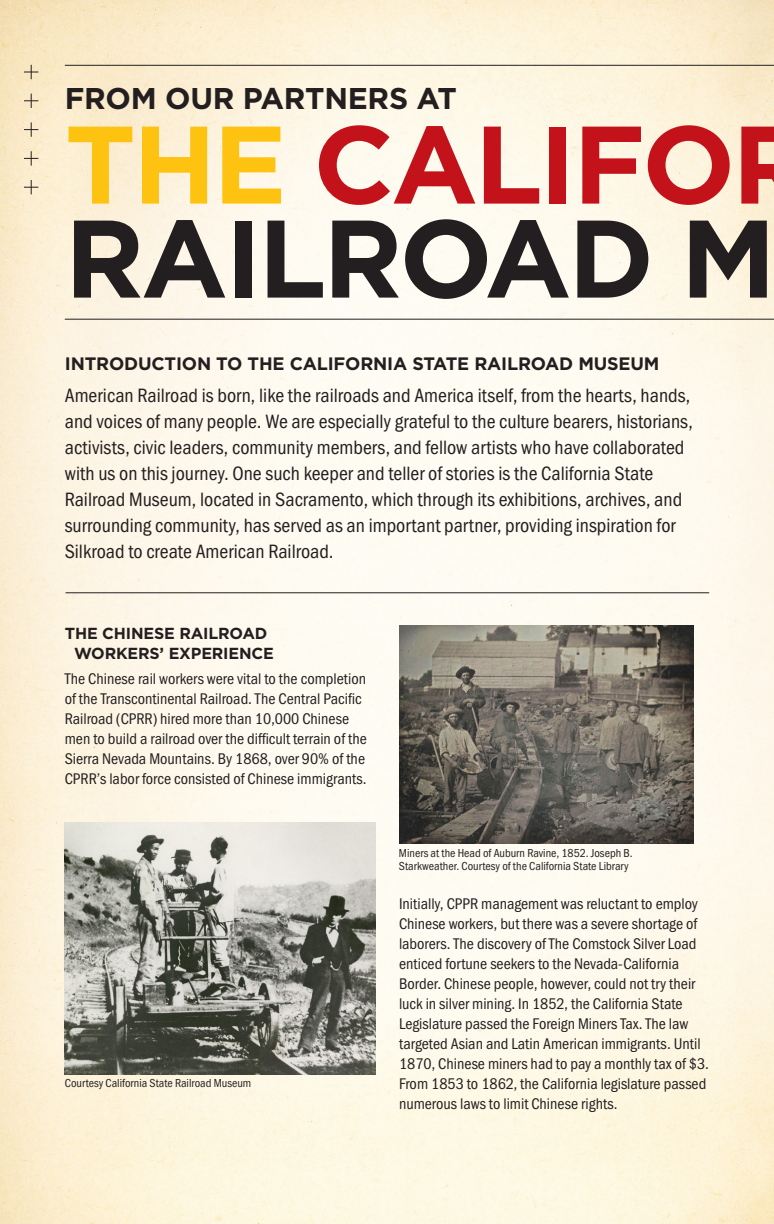
<style>
.page{position:relative;width:774px;height:1224px;background:#fff}
.page>*{position:absolute;margin:0;border:0;box-sizing:border-box;transform-origin:0 0}
.t1{font:700 110px/94px "Gotham";letter-spacing:-.03em;color:#231f20}
.t2{font:700 30px "Gotham";letter-spacing:-.01em;color:#231f20}
.t3{font:20px/26px "Franklin Gothic URW Con Boo";color:#231f20}
.t4{font:700 18px "Gotham";letter-spacing:-.01em;color:#231f20}
.t5{font:16px/20px "Franklin Gothic URW Con Boo";color:#231f20}
.t6{font:700 16px/20px "Gotham";letter-spacing:-.01em;color:#231f20;text-align:center}
.t7{font:12px/13px "Franklin Gothic URW Con Boo";color:#231f20}
.s1{color:#fec210}
.s2{color:#c4121a}
</style>
<div class="page">
<img style="left:0;top:0;width:774px;height:1224px">
<svg style="left:24px;top:65px;width:14px;height:14px"></svg>
<svg style="left:24px;top:94px;width:14px;height:14px"></svg>
<svg style="left:24px;top:122px;width:14px;height:15px"></svg>
<svg style="left:24px;top:151px;width:14px;height:15px"></svg>
<svg style="left:24px;top:180px;width:14px;height:14px"></svg>
<hr style="left:65px;top:65px;width:709px;height:1px;background:#231f20">
<hr style="left:65px;top:319px;width:709px;height:1px;background:#231f20">
<hr style="left:66px;top:592px;width:643px;height:1px;background:#231f20">
<img style="left:65px;top:822px;width:310px;height:252px">
<img style="left:399px;top:626px;width:294px;height:217px">
<p class="t2" style="left:65px;top:78px;width:393px">FROM OUR PARTNERS AT</p>
<p class="t1" style="left:65px;top:117px;width:713px"><span class="s1">THE</span> <span class="s2">CALIFO<br></span>RAILROAD M</p>
<p class="t4" style="left:65px;top:352px;width:596px">INTRODUCTION TO THE CALIFORNIA STATE RAILROAD MUSEUM</p>
<p class="t3" style="left:65px;top:382px;width:630px">American Railroad is born, like the railroads and America itself, from the hearts, hands, and voices of many people. We are especially grateful to the culture bearers, historians, activists, civic leaders, community members, and fellow artists who have collaborated with us on this journey. One such keeper and teller of stories is the California State Railroad Museum, located in Sacramento, which through its exhibitions, archives, and surrounding community, has served as an important partner, providing inspiration for Silkroad to create American Railroad.</p>
<p class="t6" style="left:65px;top:623px;width:211px">THE CHINESE RAILROAD<br>WORKERS’ EXPERIENCE</p>
<p class="t5" style="left:65px;top:669px;width:304px">The Chinese rail workers were vital to the completion of the Transcontinental Railroad. The Central Pacific Railroad (CPRR) hired more than 10,000 Chinese men to build a railroad over the difficult terrain of the Sierra Nevada Mountains. By 1868, over 90% of the CPRR’s labor force consisted of Chinese immigrants.</p>
<p class="t7" style="left:65px;top:1077px;width:188px">Courtesy California State Railroad Museum</p>
<p class="t7" style="left:399px;top:847px;width:235px">Miners at the Head of Auburn Ravine, 1852. Joseph B.<br>Starkweather. Courtesy of the California State Library</p>
<p class="t5" style="left:399px;top:894px;width:311px">Initially, CPPR management was reluctant to employ Chinese workers, but there was a severe shortage of laborers. The discovery of The Comstock Silver Load enticed fortune seekers to the Nevada-California Border. Chinese people, however, could not try their luck in silver mining. In 1852, the California State Legislature passed the Foreign Miners Tax. The law targeted Asian and Latin American immigrants. Until 1870, Chinese miners had to pay a monthly tax of $3.<br>From 1853 to 1862, the California legislature passed numerous laws to limit Chinese rights.</p>
</div>
